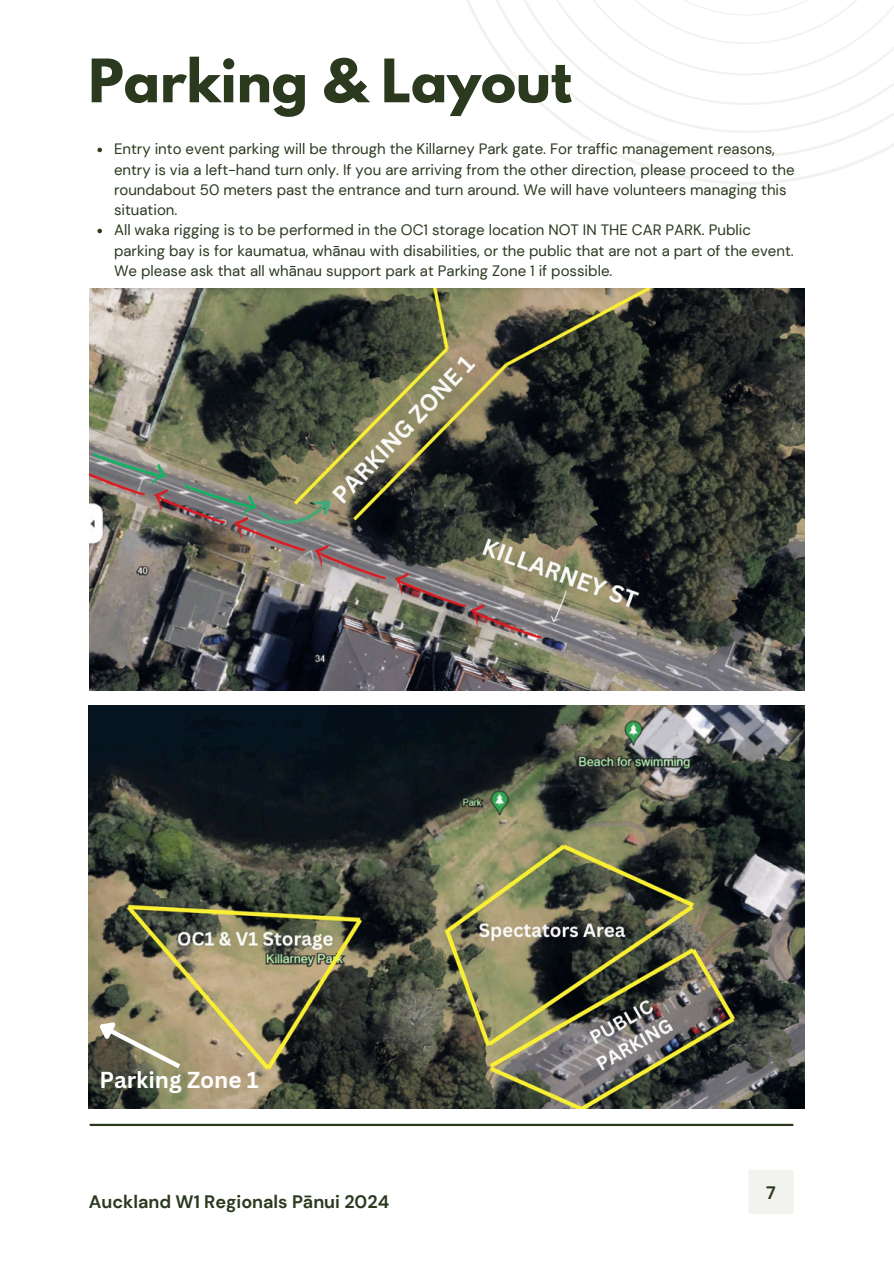
<style>
.page{position:relative;width:894px;height:1264px;background:#fff}
.page>*{position:absolute;margin:0;border:0;box-sizing:border-box;transform-origin:0 0}
.t1{font:700 52.95px "League Spartan";color:#2b391f}
.t2{font:700 22.5px "Canva Sans";color:#fff}
.t3{font:700 18px "DM Sans";color:#2b391f}
.t4{font:15px/20.2px "DM Sans";color:#2b391f}
</style>
<div class="page">
<div style="left:748px;top:1169px;width:45px;height:45px;background:#f2f3ee;border-radius:2px"></div>
<hr style="left:90px;top:1123px;width:702px;height:2px;background:#2b391f">
<svg style="left:466px;top:0;width:404px;height:185px"></svg>
<svg style="left:468px;top:0;width:425px;height:158px"></svg>
<img style="left:88px;top:705px;width:716px;height:403px">
<img style="left:89px;top:289px;width:715px;height:401px">
<svg style="left:97px;top:148px;width:5px;height:4px"></svg>
<svg style="left:97px;top:229px;width:5px;height:4px"></svg>
<svg style="left:89px;top:1009px;width:96px;height:63px;background:#8a8469"></svg>
<p class="t1" style="left:88px;top:55px;width:484px">Parking &amp; Layout</p>
<p class="t4" style="left:114px;top:139px;width:682px">Entry into event parking will be through the Killarney Park gate. For traffic management reasons, entry is via a left-hand turn only. If you are arriving from the other direction, please proceed to the roundabout 50 meters past the entrance and turn around. We will have volunteers managing this situation.</p>
<h2 class="t4" style="left:114px;top:220px;width:681px">All waka rigging is to be performed in the OC1 storage location NOT IN THE CAR PARK. Public parking bay is for kaumatua, whānau with disabilities, or the public that are not a part of the event.<br>We please ask that all whānau support park at Parking Zone 1 if possible.</h2>
<h3 class="t2" style="left:99px;top:1063px;width:161px">Parking Zone 1</h3>
<p class="t3" style="left:89px;top:1190px;width:302px">Auckland W1 Regionals Pānui 2024</p>
<p class="t3" style="left:766px;top:1180px;width:11px">7</p>
</div>
